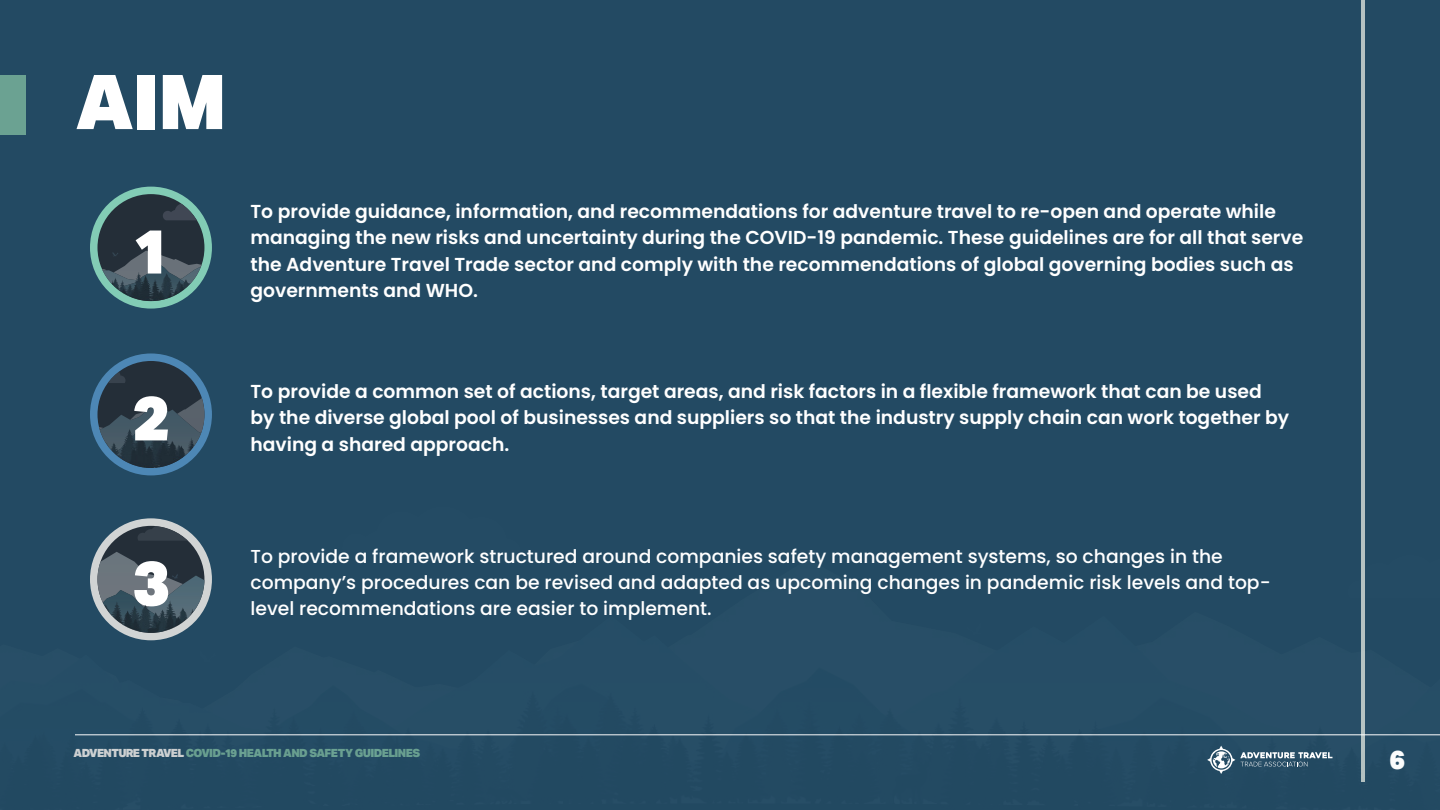
<style>
.page{position:relative;width:1440px;height:810px;background:#234a63}
.page>*{position:absolute;margin:0;border:0;box-sizing:border-box;transform-origin:0 0}
.t1{font:900 75.75px "Aktiv Grotesk";color:#fff}
.t2{font:900 62.25px "Aktiv Grotesk";color:#fff}
.t3{font:900 26.25px "Aktiv Grotesk";color:#fff}
.t4{font:600 18.75px/26.2px "Poppins";color:#fff}
.t5{font:500 18.75px/26.2px "Poppins";color:#fff}
.t6{font:900 11.25px "Aktiv Grotesk";letter-spacing:-.055em;color:#6ba292}
.s1{color:#d1d3d4}
</style>
<div class="page">
<div style="left:0;top:75px;width:26px;height:60px;background:#6ba292"></div>
<hr style="left:1361px;top:0;width:4px;height:781px;background:#b5c2c2">
<img style="left:75px;top:470px;width:1365px;height:312px">
<svg style="left:1207px;top:746px;width:125px;height:28px"></svg>
<div style="left:90px;top:187px;width:122px;height:122px;background:#82ccb5;border-radius:50%"></div>
<div style="left:97px;top:194px;width:107px;height:107px;background:#242e38;border-radius:50%"></div>
<svg style="left:163px;top:204px;width:34px;height:16px"></svg>
<svg style="left:111px;top:252px;width:84px;height:43px"></svg>
<div style="left:90px;top:518px;width:122px;height:122px;background:#d1d4d4;border-radius:50%"></div>
<svg style="left:97px;top:526px;width:107px;height:107px;background:#3d4a54"></svg>
<svg style="left:98px;top:563px;width:2px;height:17px"></svg>
<svg style="left:138px;top:526px;width:50px;height:15px"></svg>
<svg style="left:146px;top:574px;width:37px;height:43px;background:#57656f"></svg>
<img style="left:165px;top:601px;width:5px;height:16px">
<svg style="left:103px;top:595px;width:20px;height:28px"></svg>
<svg style="left:189px;top:609px;width:5px;height:8px"></svg>
<div style="left:90px;top:353px;width:122px;height:122px;background:#4d87b5;border-radius:50%"></div>
<div style="left:98px;top:361px;width:106px;height:107px;background:#242e38;border-radius:50%"></div>
<svg style="left:108px;top:372px;width:17px;height:11px"></svg>
<svg style="left:99px;top:398px;width:105px;height:53px"></svg>
<h1 class="t1" style="left:75px;top:53px;width:153px">AIM</h1>
<h2 class="t2" style="left:133px;top:211px;width:38px">1</h2>
<p class="t4" style="left:250px;top:198px;width:1054px">To provide guidance, information, and recommendations for adventure travel to re-open and operate while managing the new risks and uncertainty during the COVID-19 pandemic. These guidelines are for all that serve the Adventure Travel Trade sector and comply with the recommendations of global governing bodies such as governments and WHO.</p>
<h2 class="t2" style="left:133px;top:378px;width:38px">2</h2>
<p class="t4" style="left:250px;top:378px;width:1040px">To provide a common set of actions, target areas, and risk factors in a flexible framework that can be used by the diverse global pool of businesses and suppliers so that the industry supply chain can work together by having a shared approach.</p>
<h2 class="t2" style="left:133px;top:542px;width:38px">3</h2>
<p class="t5" style="left:250px;top:543px;width:1022px">To provide a framework structured around companies safety management systems, so changes in the company’s procedures can be revised and adapted as upcoming changes in pandemic risk levels and top&shy;level recommendations are easier to implement.</p>
<p class="t6" style="left:74px;top:745px;width:348px"><span class="s1">ADVENTURE TRAVEL</span> COVID-19 HEALTH AND SAFETY GUIDELINES</p>
<h3 class="t3" style="left:1389px;top:743px;width:17px">6</h3>
</div>
